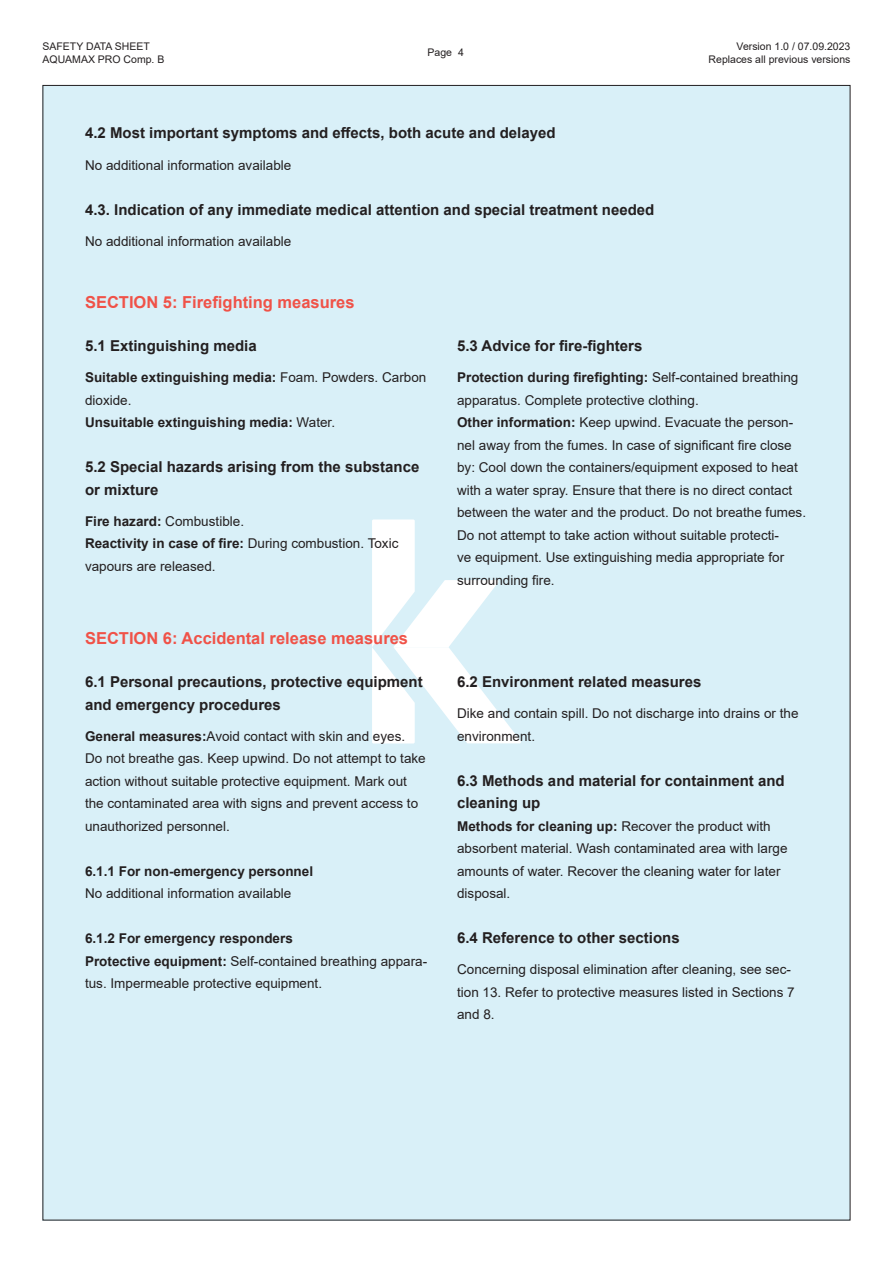
<style>
.page{position:relative;width:893px;height:1263px;background:#fff}
.page>*{position:absolute;margin:0;border:0;box-sizing:border-box;transform-origin:0 0}
.t1{font:700 16.5px "Arial";color:#f05248}
.Titular_H2_Arial_10p{font:700 15px/22.5px "Arial";color:#231f20}
.Cuerpo_Arial_9pt_Reg{font:700 15px/22.5px "Arial";color:#231f20}
.Cuerpo_Arial_9pt_Reg-2{font:13.5px/22.5px "Arial";color:#231f20}
.Cuerpo_Arial_9pt_Reg-3{font:700 13.5px/22.5px "Arial";color:#231f20}
.t2{font:10.5px/12.6px "Arial";color:#231f20}
.s1{font-weight:400}
.s2{font-weight:700}
</style>
<div class="page">
<div style="left:43px;top:85px;width:807px;height:1135px;background:#d9f0f8"></div>
<svg style="left:372px;top:519px;width:149px;height:224px"></svg>
<p class="t2" style="left:43px;top:40px;width:123px">SAFETY DATA SHEET<br>AQUAMAX PRO Comp. B</p>
<p class="t2" style="left:709px;top:40px;width:143px;text-align:right">Version 1.0 / 07.09.2023<br>Replaces all previous versions</p>
<p class="t2" style="left:428px;top:46px;width:38px">Page 4</p>
<p class="Titular_H2_Arial_10p" style="left:85px;top:122px;width:472px">4.2 Most important symptoms and effects, both acute and delayed</p>
<p class="Cuerpo_Arial_9pt_Reg-2" style="left:85px;top:153px;width:208px">No additional information available</p>
<p class="Titular_H2_Arial_10p" style="left:85px;top:198px;width:571px">4.3. Indication of any immediate medical attention and special treatment needed</p>
<p class="Cuerpo_Arial_9pt_Reg-2" style="left:85px;top:229px;width:208px">No additional information available</p>
<p class="t1" style="left:85px;top:290px;width:271px">SECTION 5: Firefighting measures</p>
<p class="Titular_H2_Arial_10p" style="left:85px;top:335px;width:173px">5.1 Extinguishing media</p>
<p class="Cuerpo_Arial_9pt_Reg-3" style="left:85px;top:366px;width:343px">Suitable extinguishing media: <span class="s1">Foam. Powders. Carbon dioxide.</span></p>
<p class="Cuerpo_Arial_9pt_Reg-3" style="left:85px;top:411px;width:252px">Unsuitable extinguishing media: <span class="s1">Water.</span></p>
<p class="Titular_H2_Arial_10p" style="left:85px;top:456px;width:336px">5.2 Special hazards arising from the substance or mixture</p>
<p class="Cuerpo_Arial_9pt_Reg-2" style="left:85px;top:510px;width:161px"><span class="s2">Fire hazard:</span> Combustible.</p>
<p class="Cuerpo_Arial_9pt_Reg-2" style="left:85px;top:532px;width:315px"><span class="s2">Reactivity in case of fire:</span> During combustion. Toxic vapours are released.</p>
<p class="t1" style="left:85px;top:626px;width:325px">SECTION 6: Accidental release measures</p>
<p class="Titular_H2_Arial_10p" style="left:85px;top:671px;width:339px">6.1 Personal precautions, protective equipment and emergency procedures</p>
<p class="Cuerpo_Arial_9pt_Reg-2" style="left:85px;top:724px;width:342px"><span class="s2">General measures:</span>Avoid contact with skin and eyes.<br>Do not breathe gas. Keep upwind. Do not attempt to take action without suitable protective equipment. Mark out the contaminated area with signs and prevent access to unauthorized personnel.</p>
<p class="Cuerpo_Arial_9pt_Reg-3" style="left:85px;top:860px;width:230px">6.1.1 For non-emergency personnel</p>
<p class="Cuerpo_Arial_9pt_Reg-2" style="left:85px;top:882px;width:208px">No additional information available</p>
<p class="Cuerpo_Arial_9pt_Reg-3" style="left:85px;top:927px;width:209px">6.1.2 For emergency responders</p>
<p class="Cuerpo_Arial_9pt_Reg-2" style="left:85px;top:949px;width:344px"><span class="s2">Protective equipment:</span> Self-contained breathing appara&shy;tus. Impermeable protective equipment.</p>
<p class="Titular_H2_Arial_10p" style="left:457px;top:335px;width:187px">5.3 Advice for fire-fighters</p>
<p class="Cuerpo_Arial_9pt_Reg-2" style="left:457px;top:366px;width:343px"><span class="s2">Protection during firefighting:</span> Self-contained breathing apparatus. Complete protective clothing.</p>
<p class="Cuerpo_Arial_9pt_Reg-2" style="left:457px;top:411px;width:350px"><span class="s2">Other information:</span> Keep upwind. Evacuate the person&shy;nel away from the fumes. In case of significant fire close by: Cool down the containers/equipment exposed to heat with a water spray. Ensure that there is no direct contact between the water and the product. Do not breathe fumes.<br>Do not attempt to take action without suitable protecti-<br>ve equipment. Use extinguishing media appropriate for surrounding fire.</p>
<p class="Titular_H2_Arial_10p" style="left:457px;top:671px;width:246px">6.2 Environment related measures</p>
<p class="Cuerpo_Arial_9pt_Reg-2" style="left:457px;top:702px;width:343px">Dike and contain spill. Do not discharge into drains or the environment.</p>
<p class="Cuerpo_Arial_9pt_Reg" style="left:457px;top:769px;width:329px">6.3 Methods and material for containment and cleaning up</p>
<p class="Cuerpo_Arial_9pt_Reg-2" style="left:457px;top:814px;width:332px"><span class="s2">Methods for cleaning up:</span> Recover the product with absorbent material. Wash contaminated area with large amounts of water. Recover the cleaning water for later disposal.</p>
<p class="Titular_H2_Arial_10p" style="left:457px;top:927px;width:224px">6.4 Reference to other sections</p>
<p class="Cuerpo_Arial_9pt_Reg-2" style="left:457px;top:958px;width:339px">Concerning disposal elimination after cleaning, see sec&shy;tion 13. Refer to protective measures listed in Sections 7 and 8.</p>
</div>
